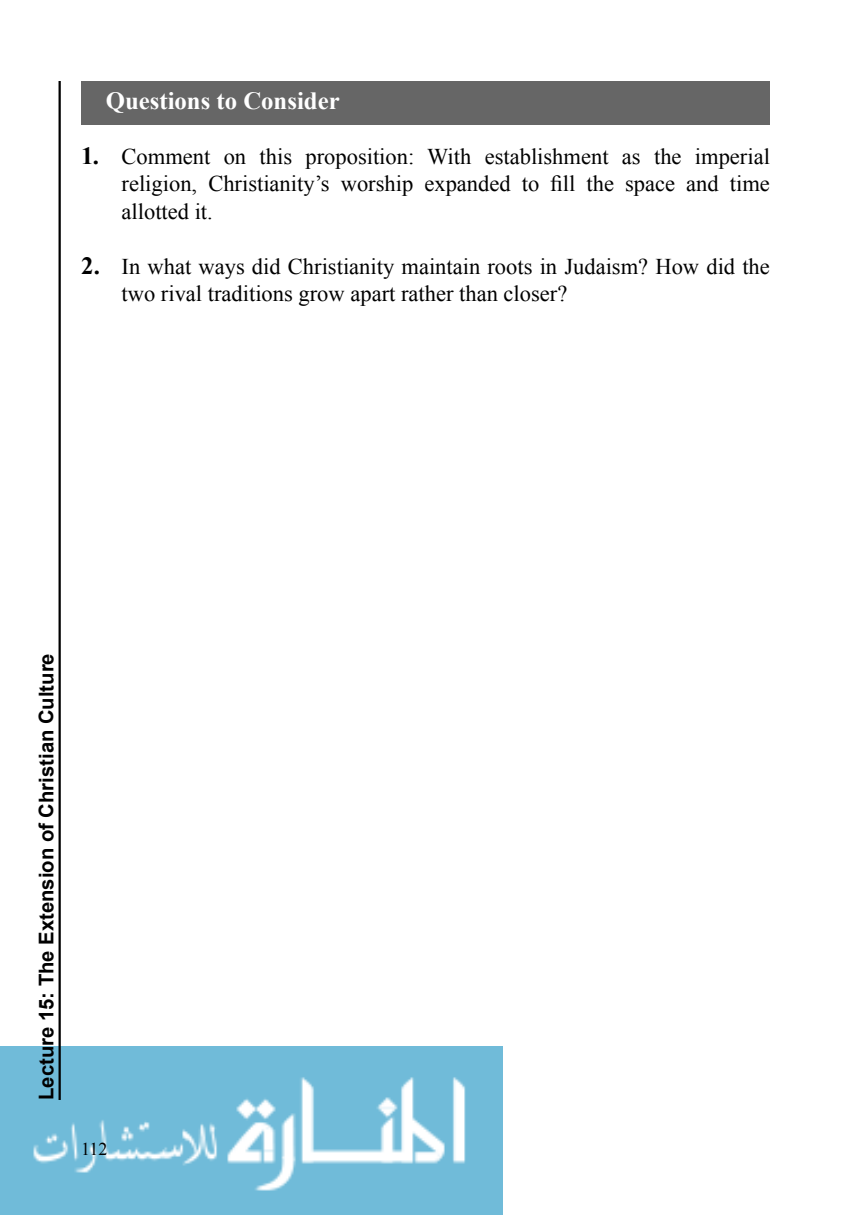
<style>
.page{position:relative;width:851px;height:1215px;background:#fff}
.page>*{position:absolute;margin:0;border:0;box-sizing:border-box;transform-origin:0 0}
.t1{font:700 24.75px "Times New Roman";color:#fff}
.t2{font:22.5px/27.4px "Times New Roman";color:#000;text-align:justify}
.t3{font:700 20.25px "Arial";color:#000}
.t4{font:18px "Times New Roman";color:#000}
.s1{font-weight:700;font-size:24.75px}
</style>
<div class="page">
<img style="left:0;top:1046px;width:502px;height:169px">
<hr style="left:58px;top:81px;width:3px;height:1019px;background:#000">
<div style="left:81px;top:81px;width:689px;height:43px;background:#666"></div>
<p class="t1" style="left:106px;top:83px;width:235px">Questions to Consider</p>
<p class="t2" style="left:122px;top:142px;width:650px;text-indent:-40px"><span class="s1">1.</span> Comment on this proposition: With establishment as the imperial religion, Christianity’s worship expanded to fill the space and time allotted it.</p>
<p class="t2" style="left:122px;top:252px;width:649px;text-indent:-40px"><span class="s1">2.</span> In what ways did Christianity maintain roots in Judaism? How did the two rival traditions grow apart rather than closer?</p>
<p class="t3" style="left:33px;top:1100px;width:448px;rotate:-90deg">Lecture 15: The Extension of Christian Culture</p>
<p class="t4" style="left:81px;top:1137px;width:28px">112</p>
</div>
